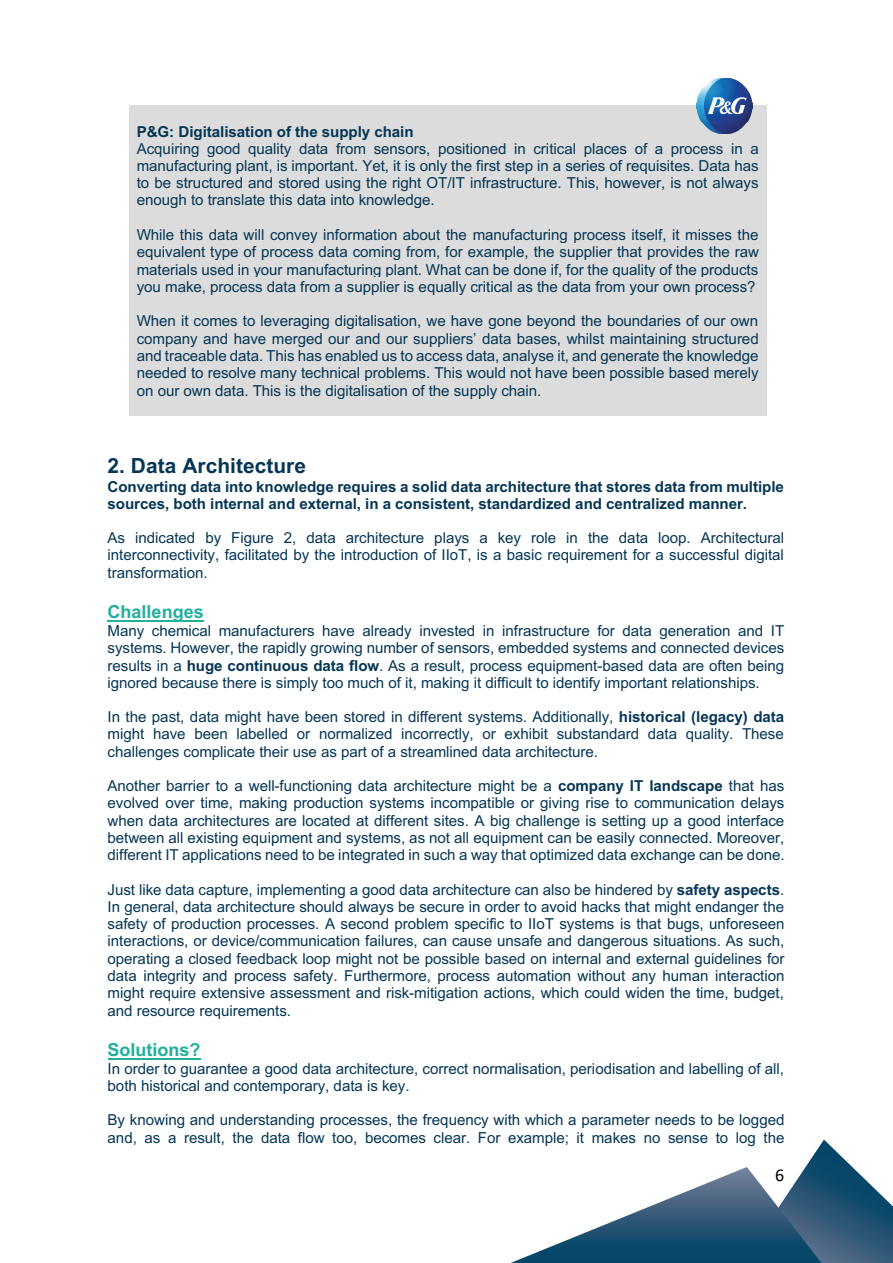
<style>
.page{position:relative;width:893px;height:1263px;background:#fff}
.page>*{position:absolute;margin:0;border:0;box-sizing:border-box;transform-origin:0 0}
.t1{font:700 20.85px "Arial";letter-spacing:.005em;color:#053655}
.t2{font:700 18px "Arial";color:#20b09c}
.t3{font:18px "Calibri";color:#040503}
.t4{font:15.15px/17.2px "Arial";letter-spacing:-.005em;color:#053655;text-align:justify}
.t5{font:700 15.15px/17px "Arial";letter-spacing:-.005em;color:#053655}
.s1{font-weight:700}
</style>
<div class="page">
<svg style="left:511px;top:1139px;width:382px;height:124px"></svg>
<div style="left:129px;top:105px;width:637px;height:311px;background:#dcdcdc"></div>
<hr style="left:108px;top:620px;width:96px;height:2px;background:#20b09c">
<hr style="left:108px;top:1057px;width:93px;height:2px;background:#20b09c">
<img style="left:697px;top:78px;width:55px;height:56px">
<p class="t5" style="left:137px;top:123px;width:278px">P&amp;G: Digitalisation of the supply chain</p>
<p class="t4" style="left:137px;top:140px;width:624px">Acquiring good quality data from sensors, positioned in critical places of a process in a manufacturing plant, is important. Yet, it is only the first step in a series of requisites. Data has to be structured and stored using the right OT/IT infrastructure. This, however, is not always enough to translate this data into knowledge.</p>
<p class="t4" style="left:137px;top:226px;width:624px">While this data will convey information about the manufacturing process itself, it misses the equivalent type of process data coming from, for example, the supplier that provides the raw materials used in your manufacturing plant. What can be done if, for the quality of the products you make, process data from a supplier is equally critical as the data from your own process?</p>
<p class="t4" style="left:137px;top:312px;width:624px">When it comes to leveraging digitalisation, we have gone beyond the boundaries of our own company and have merged our and our suppliers’ data bases, whilst maintaining structured and traceable data. This has enabled us to access data, analyse it, and generate the knowledge needed to resolve many technical problems. This would not have been possible based merely on our own data. This is the digitalisation of the supply chain.</p>
<h1 class="t1" style="left:108px;top:451px;width:200px">2. Data Architecture</h1>
<p class="t5" style="left:108px;top:478px;width:678px">Converting data into knowledge requires a solid data architecture that stores data from multiple sources, both internal and external, in a consistent, standardized and centralized manner.</p>
<p class="t4" style="left:108px;top:529px;width:678px">As indicated by Figure 2, data architecture plays a key role in the data loop. Architectural interconnectivity, facilitated by the introduction of IIoT, is a basic requirement for a successful digital transformation.</p>
<p class="t2" style="left:108px;top:599px;width:98px">Challenges</p>
<p class="t4" style="left:108px;top:622px;width:678px">Many chemical manufacturers have already invested in infrastructure for data generation and IT systems. However, the rapidly growing number of sensors, embedded systems and connected devices results in a <span class="s1">huge continuous data flow</span>. As a result, process equipment-based data are often being ignored because there is simply too much of it, making it difficult to identify important relationships.</p>
<p class="t4" style="left:108px;top:708px;width:678px">In the past, data might have been stored in different systems. Additionally, <span class="s1">historical (legacy) data </span>might have been labelled or normalized incorrectly, or exhibit substandard data quality. These challenges complicate their use as part of a streamlined data architecture.</p>
<p class="t4" style="left:108px;top:777px;width:678px">Another barrier to a well-functioning data architecture might be a <span class="s1">company IT landscape</span> that has evolved over time, making production systems incompatible or giving rise to communication delays when data architectures are located at different sites. A big challenge is setting up a good interface between all existing equipment and systems, as not all equipment can be easily connected. Moreover, different IT applications need to be integrated in such a way that optimized data exchange can be done.</p>
<p class="t4" style="left:108px;top:880px;width:678px">Just like data capture, implementing a good data architecture can also be hindered by <span class="s1">safety aspects</span>.<br>In general, data architecture should always be secure in order to avoid hacks that might endanger the safety of production processes. A second problem specific to IIoT systems is that bugs, unforeseen interactions, or device/communication failures, can cause unsafe and dangerous situations. As such, operating a closed feedback loop might not be possible based on internal and external guidelines for data integrity and process safety. Furthermore, process automation without any human interaction might require extensive assessment and risk-mitigation actions, which could widen the time, budget, and resource requirements.</p>
<p class="t2" style="left:108px;top:1037px;width:95px">Solutions?</p>
<p class="t4" style="left:108px;top:1060px;width:678px">In order to guarantee a good data architecture, correct normalisation, periodisation and labelling of all, both historical and contemporary, data is key.</p>
<p class="t4" style="left:108px;top:1111px;width:678px">By knowing and understanding processes, the frequency with which a parameter needs to be logged and, as a result, the data flow too, becomes clear. For example; it makes no sense to log the</p>
<p class="t3" style="left:775px;top:1162px;width:11px">6</p>
</div>
